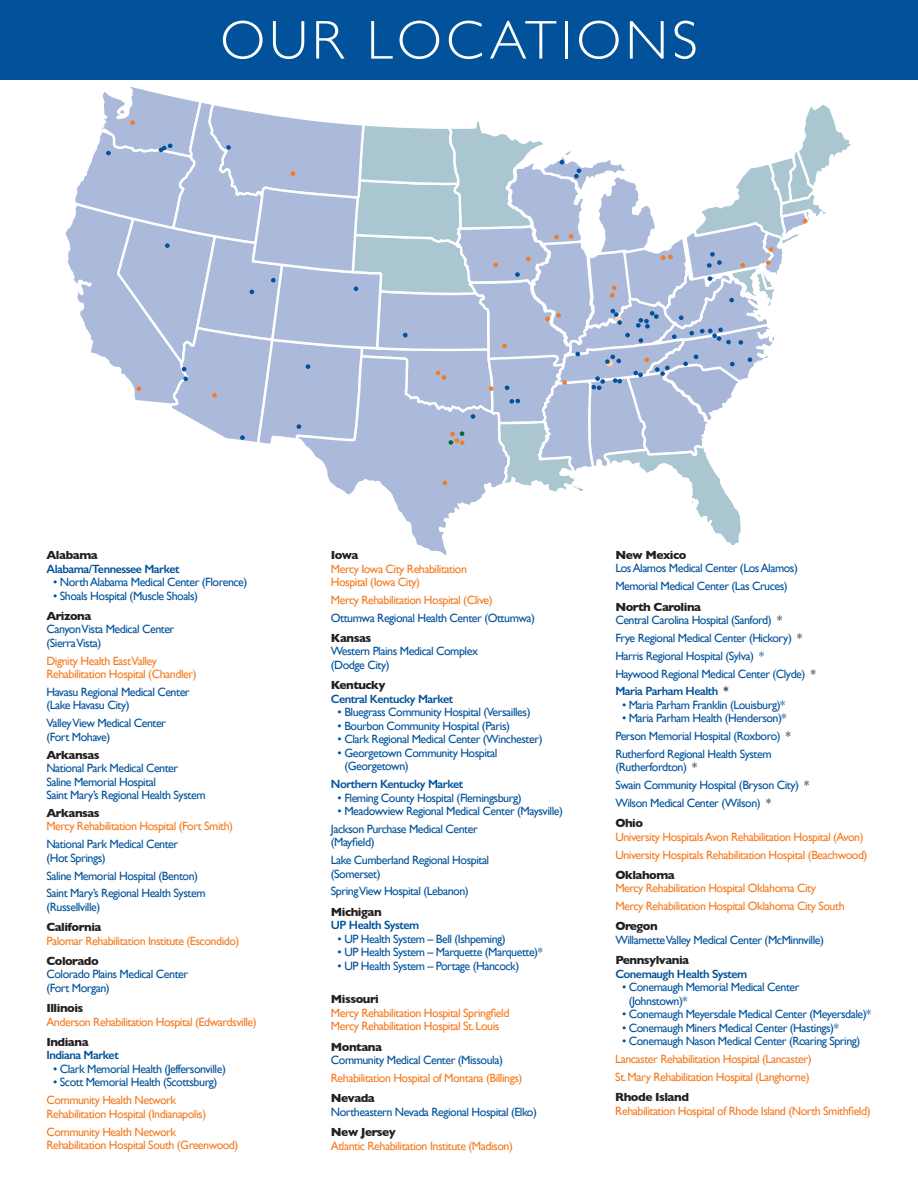
<style>
.page{position:relative;width:918px;height:1188px;background:#fff}
.page>*{position:absolute;margin:0;border:0;box-sizing:border-box;transform-origin:0 0}
.t1{font:300 54.9px "Gill Sans";letter-spacing:.075em;color:#fff}
.t2{font:12px/17.9px "Gill Sans";letter-spacing:-.04em;color:#01529a}
.t3{font:12px/13.5px "Gill Sans";letter-spacing:-.04em;color:#f47b21}
.t4{font:700 12px "Gill Sans";letter-spacing:-.04em;color:#231f20}
.t5{font:600 12px "Gill Sans";letter-spacing:-.04em;color:#01529a}
.s1{font-weight:700;color:#231f20}
.s2{color:#231f20}
.s3{font-weight:600}
.s4{font-weight:600;color:#231f20}
</style>
<div class="page">
<div style="left:0;top:0;width:918px;height:79px;background:#01529a"></div>
<svg style="left:65px;top:86px;width:786px;height:469px"></svg>
<h1 class="t1" style="left:220px;top:-3px;width:479px">OUR LOCATIONS</h1>
<p class="t4" style="left:46px;top:546px;width:53px">Alabama</p>
<p class="t5" style="left:46px;top:561px;width:135px">Alabama/Tennessee Market</p>
<p class="t2" style="left:53px;top:573px;width:196px">• North Alabama Medical Center (Florence)</p>
<p class="t2" style="left:53px;top:586px;width:146px">• Shoals Hospital (Muscle Shoals)</p>
<p class="t4" style="left:46px;top:606px;width:46px">Arizona</p>
<p class="t2" style="left:46px;top:622px;width:129px;line-height:13.5px">Canyon Vista Medical Center (Sierra Vista)</p>
<p class="t3" style="left:46px;top:654px;width:152px">Dignity Health East Valley<br>Rehabilitation Hospital (Chandler)</p>
<p class="t2" style="left:46px;top:685px;width:145px;line-height:13.5px">Havasu Regional Medical Center (Lake Havasu City)</p>
<p class="t2" style="left:46px;top:716px;width:121px;line-height:13.5px">Valley View Medical Center (Fort Mohave)</p>
<p class="t4" style="left:46px;top:745px;width:55px">Arkansas</p>
<p class="t2" style="left:46px;top:761px;width:161px;line-height:13.5px">National Park Medical Center<br>Saline Memorial Hospital<br>Saint Mary’s Regional Health System</p>
<p class="t4" style="left:46px;top:803px;width:55px">Arkansas</p>
<p class="t3" style="left:46px;top:820px;width:188px">Mercy Rehabilitation Hospital (Fort Smith)</p>
<p class="t2" style="left:46px;top:837px;width:133px;line-height:13.5px">National Park Medical Center (Hot Springs)</p>
<p class="t2" style="left:46px;top:866px;width:161px">Saline Memorial Hospital (Benton)<br>Saint Mary’s Regional Health System</p>
<p class="t2" style="left:46px;top:898px;width:55px">(Russellville)</p>
<p class="t4" style="left:46px;top:918px;width:56px">California</p>
<p class="t3" style="left:46px;top:934px;width:195px">Palomar Rehabilitation Institute (Escondido)</p>
<p class="t4" style="left:46px;top:951px;width:54px">Colorado</p>
<p class="t2" style="left:46px;top:967px;width:143px;line-height:13.5px">Colorado Plains Medical Center (Fort Morgan)</p>
<p class="t4" style="left:46px;top:999px;width:38px">Illinois</p>
<p class="t3" style="left:46px;top:1015px;width:212px">Anderson Rehabilitation Hospital (Edwardsville)</p>
<p class="t4" style="left:46px;top:1032px;width:44px">Indiana</p>
<p class="t5" style="left:46px;top:1048px;width:74px">Indiana Market</p>
<p class="t2" style="left:53px;top:1060px;width:174px">• Clark Memorial Health (Jeffersonville)</p>
<p class="t2" style="left:53px;top:1073px;width:166px">• Scott Memorial Health (Scottsburg)</p>
<p class="t3" style="left:46px;top:1093px;width:161px">Community Health Network<br>Rehabilitation Hospital (Indianapolis)</p>
<p class="t3" style="left:46px;top:1125px;width:194px">Community Health Network<br>Rehabilitation Hospital South (Greenwood)</p>
<p class="t4" style="left:331px;top:545px;width:29px">Iowa</p>
<p class="t3" style="left:331px;top:562px;width:138px">Mercy Iowa City Rehabilitation<br>Hospital (Iowa City)</p>
<p class="t3" style="left:331px;top:593px;width:163px">Mercy Rehabilitation Hospital (Clive)</p>
<p class="t2" style="left:331px;top:609px;width:206px">Ottumwa Regional Health Center (Ottumwa)</p>
<p class="t4" style="left:331px;top:628px;width:42px">Kansas</p>
<p class="t2" style="left:331px;top:645px;width:149px;line-height:13.5px">Western Plains Medical Complex (Dodge City)</p>
<p class="t4" style="left:331px;top:676px;width:56px">Kentucky</p>
<p class="t5" style="left:331px;top:691px;width:124px">Central Kentucky Market</p>
<p class="t2" style="left:338px;top:703px;width:194px">• Bluegrass Community Hospital (Versailles)</p>
<p class="t2" style="left:338px;top:717px;width:174px">• Bourbon Community Hospital (Paris)</p>
<p class="t2" style="left:338px;top:730px;width:206px">• Clark Regional Medical Center (Winchester)</p>
<p class="t2" style="left:344px;top:746px;width:154px;line-height:13.5px;text-indent:-7px">• Georgetown Community Hospital (Georgetown)</p>
<p class="t5" style="left:331px;top:777px;width:134px">Northern Kentucky Market</p>
<p class="t2" style="left:338px;top:788px;width:185px">• Fleming County Hospital (Flemingsburg)</p>
<p class="t2" style="left:331px;top:802px;width:234px;text-indent:7px">• Meadowview Regional Medical Center (Maysville)<br>Jackson Purchase Medical Center</p>
<p class="t2" style="left:331px;top:833px;width:160px">(Mayfield)<br>Lake Cumberland Regional Hospital</p>
<p class="t2" style="left:331px;top:865px;width:139px">(Somerset)<br>Spring View Hospital (Lebanon)</p>
<p class="t4" style="left:331px;top:902px;width:52px">Michigan</p>
<p class="t5" style="left:331px;top:918px;width:90px">UP Health System</p>
<p class="t2" style="left:338px;top:930px;width:170px">• UP Health System – Bell (Ishpeming)</p>
<p class="t2" style="left:338px;top:943px;width:207px">• UP Health System – Marquette (Marquette)*</p>
<p class="t2" style="left:338px;top:957px;width:183px">• UP Health System – Portage (Hancock)</p>
<p class="t4" style="left:331px;top:990px;width:49px">Missouri</p>
<p class="t3" style="left:331px;top:1006px;width:180px">Mercy Rehabilitation Hospital Springfield<br>Mercy Rehabilitation Hospital St. Louis</p>
<p class="t4" style="left:331px;top:1037px;width:53px">Montana</p>
<p class="t2" style="left:331px;top:1051px;width:174px">Community Medical Center (Missoula)</p>
<p class="t3" style="left:331px;top:1071px;width:193px">Rehabilitation Hospital of Montana (Billings)</p>
<p class="t4" style="left:331px;top:1089px;width:45px">Nevada</p>
<p class="t2" style="left:331px;top:1103px;width:208px">Northeastern Nevada Regional Hospital (Elko)</p>
<p class="t4" style="left:331px;top:1122px;width:67px">New Jersey</p>
<p class="t3" style="left:331px;top:1139px;width:184px">Atlantic Rehabilitation Institute (Madison)</p>
<p class="t4" style="left:615px;top:545px;width:73px">New Mexico</p>
<p class="t2" style="left:615px;top:559px;width:184px">Los Alamos Medical Center (Los Alamos)<br>Memorial Medical Center (Las Cruces)</p>
<p class="t2" style="left:615px;top:600px;width:168px;line-height:13.5px"><span class="s1">North Carolina<br></span>Central Carolina Hospital (Sanford) <span class="s2">*</span></p>
<p class="t2" style="left:615px;top:629px;width:202px">Frye Regional Medical Center (Hickory) <span class="s2">* </span>Harris Regional Hospital (Sylva) *<br>Haywood Regional Medical Center (Clyde) <span class="s2">* </span><span class="s3">Maria Parham Health</span> <span class="s4">*</span></p>
<p class="t2" style="left:622px;top:696px;width:165px">• Maria Parham Franklin (Louisburg)*</p>
<p class="t2" style="left:615px;top:709px;width:177px;text-indent:7px">• Maria Parham Health (Henderson)*<br>Person Memorial Hospital (Roxboro) <span class="s2">*<br></span>Rutherford Regional Health System</p>
<p class="t2" style="left:615px;top:758px;width:195px">(Rutherfordton) <span class="s2">*<br></span>Swain Community Hospital (Bryson City) <span class="s2">*<br></span>Wilson Medical Center (Wilson) <span class="s2">*</span></p>
<p class="t4" style="left:615px;top:814px;width:29px">Ohio</p>
<p class="t3" style="left:615px;top:828px;width:254px;line-height:17.9px">University Hospitals Avon Rehabilitation Hospital (Avon)<br>University Hospitals Rehabilitation Hospital (Beachwood)</p>
<p class="t4" style="left:615px;top:865px;width:61px">Oklahoma</p>
<p class="t3" style="left:615px;top:879px;width:231px;line-height:17.9px">Mercy Rehabilitation Hospital Oklahoma City<br>Mercy Rehabilitation Hospital Oklahoma City South</p>
<p class="t4" style="left:615px;top:917px;width:44px">Oregon</p>
<p class="t2" style="left:615px;top:931px;width:210px">Willamette Valley Medical Center (McMinnville)</p>
<p class="t4" style="left:615px;top:951px;width:75px">Pennsylvania</p>
<p class="t5" style="left:615px;top:966px;width:133px">Conemaugh Health System</p>
<p class="t2" style="left:629px;top:980px;width:172px;line-height:13.5px;text-indent:-7px">• Conemaugh Memorial Medical Center (Johnstown)*</p>
<p class="t2" style="left:622px;top:1005px;width:251px">• Conemaugh Meyersdale Medical Center (Meyersdale)*</p>
<p class="t2" style="left:622px;top:1019px;width:218px">• Conemaugh Miners Medical Center (Hastings)*</p>
<p class="t2" style="left:622px;top:1032px;width:240px">• Conemaugh Nason Medical Center (Roaring Spring)</p>
<p class="t3" style="left:615px;top:1050px;width:198px;line-height:17.9px">Lancaster Rehabilitation Hospital (Lancaster)<br>St. Mary Rehabilitation Hospital (Langhorne)</p>
<p class="t4" style="left:615px;top:1088px;width:75px">Rhode Island</p>
<p class="t3" style="left:615px;top:1104px;width:257px">Rehabilitation Hospital of Rhode Island (North Smithfield)</p>
</div>
